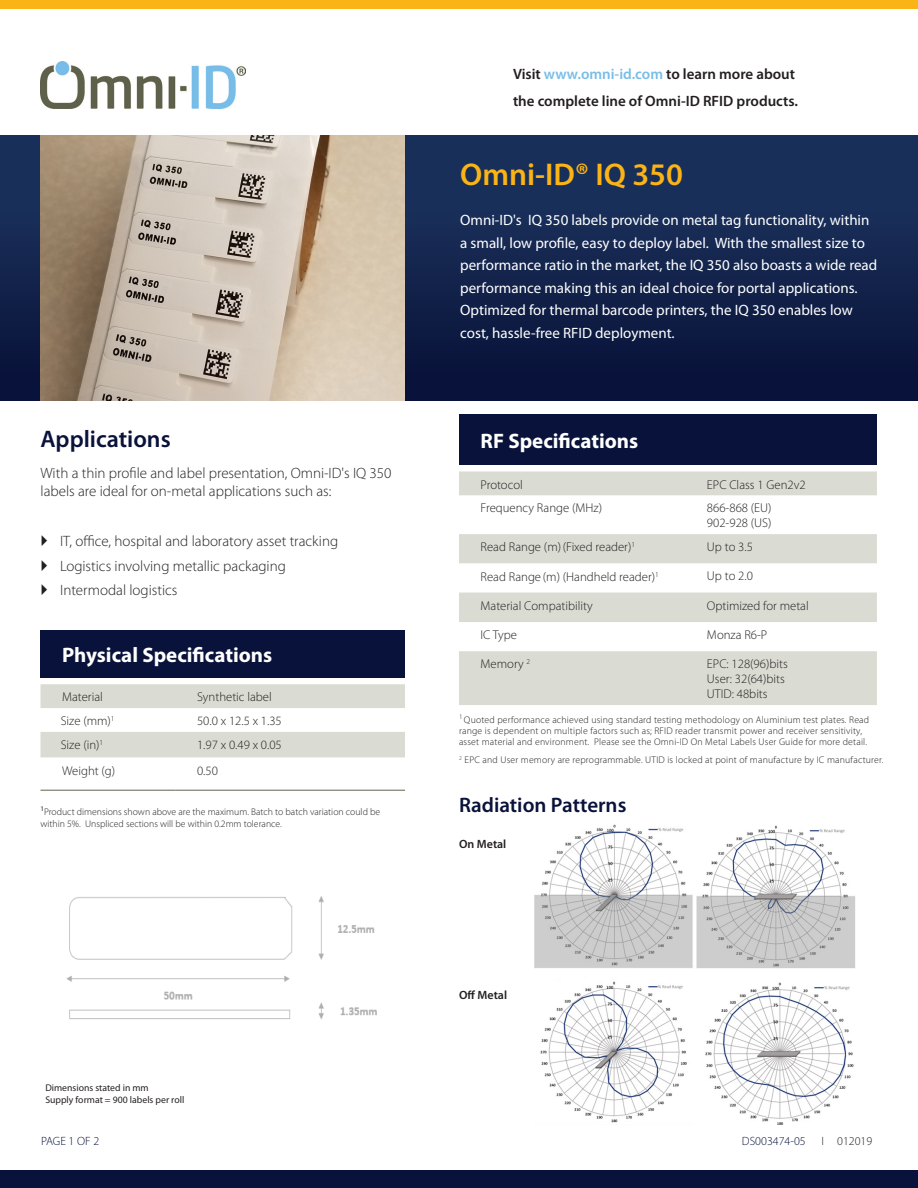
<style>
.page{position:relative;width:918px;height:1188px;background:#fff}
.page>*{position:absolute;margin:0;border:0;box-sizing:border-box;transform-origin:0 0}
._00_BlueBar_Title{font:600 31.5px "Myriad Pro";color:#fbb416}
._01_Heading{font:600 24px "Myriad Pro";color:#09123a}
.Table_Body{font:700 21px "Myriad Pro";color:#fff}
._01_Heading-2{font:600 21px "Myriad Pro";color:#09123a}
._00_BlueBar_Body{font:15px/22.5px "Myriad Pro";color:#fff}
._03_Body{font:300 15px/18px "Myriad Pro";color:#231f20}
.t1{font:600 15px/27px "Myriad Pro";color:#231f20}
.Table_Body-2{font:300 12.75px "Myriad Pro";color:#231f20}
.DocumentRev_Number{font:300 12px "Myriad Pro";color:#09123a}
._03_Bullet{font:600 12px "Myriad Pro";color:#231f20}
.DocumentRev_Number-2{font:300 12px "Myriad Pro";color:#231f20}
._01_Heading-3{font:600 12px "Myriad Pro";color:#231f20}
._03_Body-2{font:300 9.75px/11.2px "Myriad Pro";letter-spacing:.02em;color:#231f20}
.Table_Column_Head{font:300 9.75px/12px "Myriad Pro";color:#231f20}
.Table_Column_Head-2{font:9.75px "Myriad Pro";color:#231f20}
.s1{color:#78bde8}
</style>
<div class="page">
<div style="left:0;top:1170px;width:918px;height:18px;background:#09123a"></div>
<img style="left:40px;top:62px;width:205px;height:46px">
<div style="left:0;top:0;width:918px;height:9px;background:#fbb416"></div>
<div style="left:0;top:135px;width:918px;height:266px;background:linear-gradient(to bottom,#1c3561,#091238)"></div>
<img style="left:40px;top:135px;width:365px;height:266px">
<img style="left:66px;top:896px;width:311px;height:124px">
<div style="left:40px;top:630px;width:365px;height:48px;background:#09123a"></div>
<svg style="left:40px;top:684px;width:365px;height:73px"></svg>
<hr style="left:40px;top:790px;width:136px;height:1px;background:#60614b">
<hr style="left:176px;top:790px;width:229px;height:1px;background:#60614b">
<div style="left:459px;top:414px;width:418px;height:51px;background:#09123a"></div>
<svg style="left:459px;top:472px;width:418px;height:233px;fill:#dadbd3"></svg>
<img style="left:534px;top:824px;width:321px;height:301px">
<h3 class="t1" style="left:513px;top:60px;width:287px">Visit <span class="s1">www.omni-id.com</span> to learn more about the complete line of Omni-ID RFID products.</h3>
<p class="_01_Heading" style="left:40px;top:424px;width:132px">Applications</p>
<p class="_03_Body" style="left:40px;top:464px;width:353px">With a thin profile and label presentation, Omni-ID's IQ 350 labels are ideal for on-metal applications such as:</p>
<p class="_03_Body" style="left:60px;top:532px;width:280px">IT, office, hospital and laboratory asset tracking</p>
<p class="_03_Body" style="left:60px;top:556px;width:227px">Logistics involving metallic packaging</p>
<p class="_03_Body" style="left:60px;top:581px;width:119px">Intermodal logistics</p>
<p class="Table_Body" style="left:62px;top:643px;width:212px">Physical Specifications</p>
<p class="Table_Body-2" style="left:62px;top:689px;width:42px">Material</p>
<p class="Table_Body-2" style="left:197px;top:689px;width:76px">Synthetic label</p>
<p class="Table_Body-2" style="left:61px;top:713px;width:55px">Size (mm)<sup>1</sup></p>
<p class="Table_Body-2" style="left:197px;top:713px;width:86px">50.0 x 12.5 x 1.35</p>
<p class="Table_Body-2" style="left:61px;top:737px;width:44px">Size (in)<sup>1</sup></p>
<p class="Table_Body-2" style="left:197px;top:737px;width:86px">1.97 x 0.49 x 0.05</p>
<p class="Table_Body-2" style="left:62px;top:763px;width:55px">Weight (g)</p>
<p class="Table_Body-2" style="left:197px;top:763px;width:22px">0.50</p>
<p class="Table_Column_Head" style="left:40px;top:805px;width:341px"><sup>1</sup>Product dimensions shown above are the maximum. Batch to batch variation could be within 5%. Unspliced sections will be within 0.2mm tolerance.</p>
<p class="_00_BlueBar_Title" style="left:460px;top:154px;width:224px">Omni-ID® IQ 350</p>
<p class="_00_BlueBar_Body" style="left:460px;top:208px;width:419px">Omni-ID's IQ 350 labels provide on metal tag functionality, within a small, low profile, easy to deploy label. With the smallest size to performance ratio in the market, the IQ 350 also boasts a wide read performance making this an ideal choice for portal applications.<br>Optimized for thermal barcode printers, the IQ 350 enables low cost, hassle-free RFID deployment.</p>
<p class="Table_Body" style="left:481px;top:429px;width:159px">RF Specifications</p>
<p class="Table_Body-2" style="left:481px;top:477px;width:44px">Protocol</p>
<p class="Table_Body-2" style="left:707px;top:477px;width:100px">EPC Class 1 Gen2v2</p>
<p class="Table_Body-2" style="left:481px;top:500px;width:123px">Frequency Range (MHz)</p>
<p class="Table_Body-2" style="left:707px;top:500px;width:66px">866-868 (EU)</p>
<p class="Table_Body-2" style="left:707px;top:515px;width:66px">902-928 (US)</p>
<p class="Table_Body-2" style="left:481px;top:539px;width:156px">Read Range (m)(Fixed reader)<sup>1</sup></p>
<p class="Table_Body-2" style="left:707px;top:539px;width:47px">Up to 3.5</p>
<p class="Table_Body-2" style="left:481px;top:569px;width:180px">Read Range (m) (Handheld reader)<sup>1</sup></p>
<p class="Table_Body-2" style="left:707px;top:568px;width:47px">Up to 2.0</p>
<p class="Table_Body-2" style="left:481px;top:598px;width:114px">Material Compatibility</p>
<p class="Table_Body-2" style="left:707px;top:598px;width:103px">Optimized for metal</p>
<p class="Table_Body-2" style="left:481px;top:627px;width:38px">IC Type</p>
<p class="Table_Body-2" style="left:707px;top:627px;width:62px">Monza R6-P</p>
<p class="Table_Body-2" style="left:481px;top:656px;width:51px">Memory <sup>2</sup></p>
<p class="Table_Body-2" style="left:707px;top:656px;width:82px">EPC: 128(96)bits</p>
<p class="Table_Body-2" style="left:707px;top:671px;width:79px">User: 32(64)bits</p>
<p class="Table_Body-2" style="left:707px;top:686px;width:62px">UTID: 48bits</p>
<p class="_03_Body-2" style="left:459px;top:714px;width:412px"><sup>1</sup> Quoted performance achieved using standard testing methodology on Aluminium test plates. Read range is dependent on multiple factors such as; RFID reader transmit power and receiver sensitivity, asset material and environment. Please see the Omni-ID On Metal Labels User Guide for more detail.</p>
<p class="_03_Body-2" style="left:459px;top:754px;width:426px"><sup>2</sup> EPC and User memory are reprogrammable. UTID is locked at point of manufacture by IC manufacturer.</p>
<p class="_01_Heading-2" style="left:459px;top:791px;width:169px">Radiation Patterns</p>
<p class="_01_Heading-3" style="left:459px;top:836px;width:49px">On Metal</p>
<p class="_03_Bullet" style="left:459px;top:988px;width:50px">Off Metal</p>
<p class="Table_Column_Head-2" style="left:45px;top:1082px;width:105px">Dimensions stated in mm</p>
<p class="Table_Column_Head-2" style="left:45px;top:1093px;width:140px">Supply format = 900 labels per roll</p>
<p class="DocumentRev_Number" style="left:41px;top:1134px;width:60px">PAGE 1 OF 2</p>
<p class="DocumentRev_Number" style="left:742px;top:1134px;width:65px">DS003474-05</p>
<p class="DocumentRev_Number-2" style="left:822px;top:1134px;width:52px">I 012019</p>
</div>
